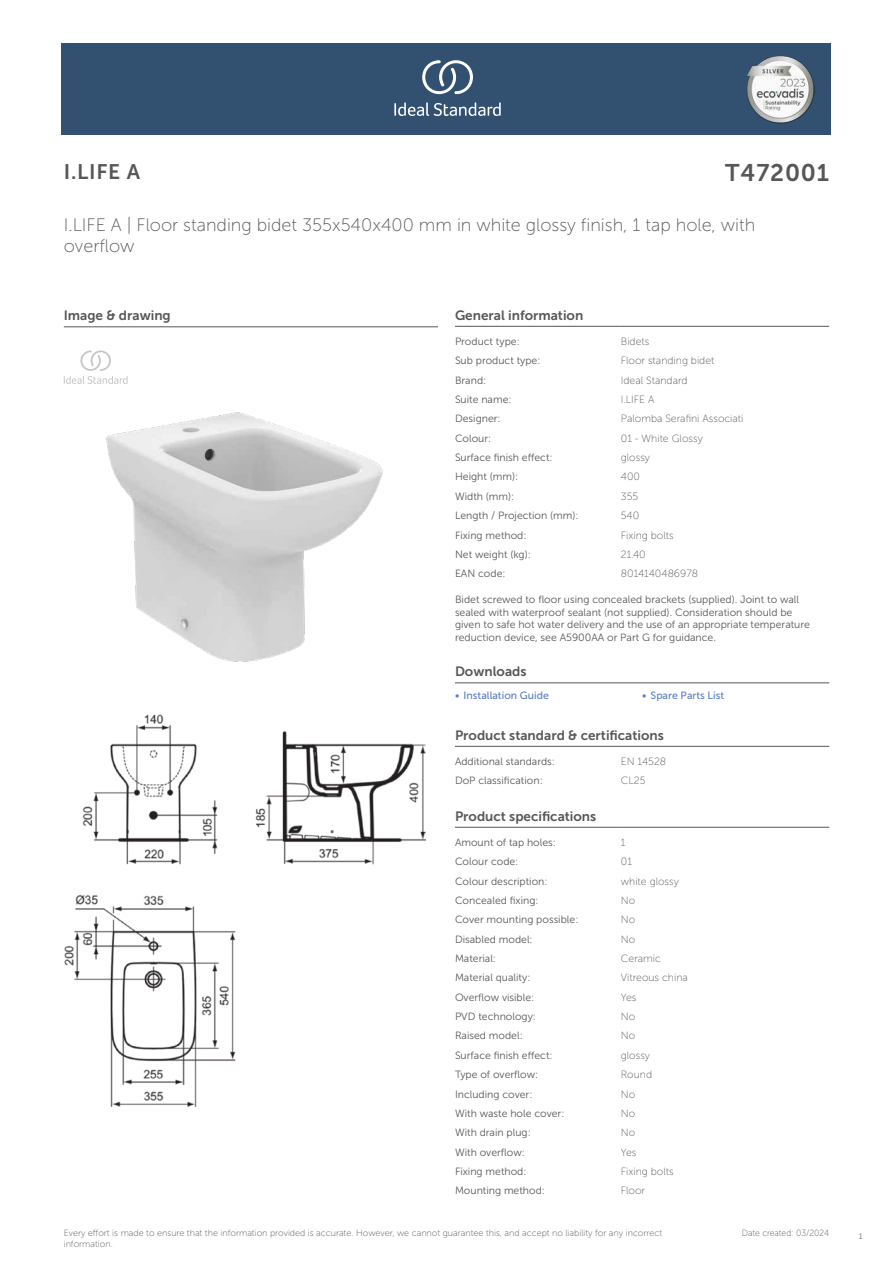
<style>
.page{position:relative;width:893px;height:1263px;background:#fff}
.page>*{position:absolute;margin:0;border:0;box-sizing:border-box;transform-origin:0 0}
.t1{font:24px "Museo Sans 700";letter-spacing:.035em;color:#575756}
.t2{font:21px "Museo Sans 700";color:#575756}
.t3{font:18px/21.6px "Museo Sans 100";color:#575756}
.t4{font:13.5px "Museo Sans 700";color:#575756}
.t5{font:10.5px/12.6px "Museo Sans 300";color:#575756}
.t6{font:10.5px "Museo Sans 100";color:#575756}
.t7{font:10.5px "Museo Sans 500";color:#5b7ebf}
.t8{font:9px/10.8px "Museo Sans 100";color:#575756}
.t9{font:9px "Museo Sans 100";color:#575756;scale:.95 1}
.t10{font:300 9px "Calibri";color:#575756;scale:.95 1}
</style>
<div class="page">
<div style="left:62px;top:43px;width:769px;height:91px;background:#325070"></div>
<hr style="left:455px;top:326px;width:166px;height:1px;background:#575756">
<hr style="left:621px;top:326px;width:208px;height:1px;background:#575756">
<hr style="left:455px;top:683px;width:187px;height:1px;background:#575756">
<hr style="left:642px;top:683px;width:187px;height:1px;background:#575756">
<hr style="left:455px;top:746px;width:166px;height:1px;background:#575756">
<hr style="left:621px;top:746px;width:208px;height:1px;background:#575756">
<hr style="left:455px;top:827px;width:166px;height:1px;background:#575756">
<hr style="left:621px;top:827px;width:208px;height:1px;background:#575756">
<img style="left:64px;top:714px;width:361px;height:392px">
<hr style="left:64px;top:327px;width:374px;height:1px;background:#575756">
<svg style="left:64px;top:350px;width:64px;height:34px"></svg>
<img style="left:107px;top:412px;width:275px;height:250px">
<svg style="left:394px;top:102px;width:107px;height:14px"></svg>
<svg style="left:422px;top:60px;width:51px;height:34px"></svg>
<img style="left:746px;top:56px;width:68px;height:67px">
<h2 class="t2" style="left:64px;top:160px;width:78px">I.LIFE A</h2>
<h1 class="t1" style="left:725px;top:160px;width:105px">T472001</h1>
<h3 class="t3" style="left:64px;top:214px;width:693px">I.LIFE A | Floor standing bidet 355x540x400 mm in white glossy finish, 1 tap hole, with overflow</h3>
<p class="t4" style="left:64px;top:308px;width:108px">Image &amp; drawing</p>
<p class="t4" style="left:455px;top:308px;width:130px">General information</p>
<p class="t5" style="left:455px;top:335px;width:66px">Product type:</p>
<p class="t6" style="left:621px;top:336px;width:30px">Bidets</p>
<p class="t5" style="left:455px;top:354px;width:87px">Sub product type:</p>
<p class="t6" style="left:621px;top:355px;width:95px">Floor standing bidet</p>
<p class="t5" style="left:455px;top:374px;width:33px">Brand:</p>
<p class="t6" style="left:621px;top:374px;width:68px">Ideal Standard</p>
<p class="t5" style="left:455px;top:393px;width:58px">Suite name:</p>
<p class="t6" style="left:621px;top:394px;width:35px">I.LIFE A</p>
<p class="t5" style="left:455px;top:413px;width:47px">Designer:</p>
<p class="t6" style="left:621px;top:413px;width:124px">Palomba Serafini Associati</p>
<p class="t5" style="left:455px;top:432px;width:38px">Colour:</p>
<p class="t6" style="left:621px;top:433px;width:83px">01 - White Glossy</p>
<p class="t5" style="left:455px;top:451px;width:99px">Surface finish effect:</p>
<p class="t6" style="left:621px;top:452px;width:31px">glossy</p>
<p class="t5" style="left:455px;top:471px;width:65px">Height (mm):</p>
<p class="t6" style="left:621px;top:471px;width:21px">400</p>
<p class="t5" style="left:455px;top:490px;width:61px">Width (mm):</p>
<p class="t6" style="left:621px;top:491px;width:19px">355</p>
<p class="t5" style="left:455px;top:509px;width:125px">Length / Projection (mm):</p>
<p class="t6" style="left:621px;top:510px;width:20px">540</p>
<p class="t5" style="left:455px;top:529px;width:73px">Fixing method:</p>
<p class="t6" style="left:621px;top:529px;width:54px">Fixing bolts</p>
<p class="t5" style="left:455px;top:548px;width:77px">Net weight (kg):</p>
<p class="t6" style="left:621px;top:549px;width:26px">21.40</p>
<p class="t5" style="left:455px;top:567px;width:52px">EAN code:</p>
<p class="t6" style="left:621px;top:568px;width:79px">8014140486978</p>
<p class="t5" style="left:455px;top:593px;width:356px">Bidet screwed to floor using concealed brackets (supplied). Joint to wall sealed with waterproof sealant (not supplied). Consideration should be given to safe hot water delivery and the use of an appropriate temperature reduction device, see A5900AA or Part G for guidance.</p>
<p class="t4" style="left:455px;top:664px;width:73px">Downloads</p>
<p class="t7" style="left:455px;top:690px;width:95px">• Installation Guide</p>
<p class="t7" style="left:642px;top:690px;width:84px">• Spare Parts List</p>
<p class="t4" style="left:455px;top:728px;width:210px">Product standard &amp; certifications</p>
<p class="t5" style="left:455px;top:755px;width:101px">Additional standards:</p>
<p class="t6" style="left:621px;top:756px;width:47px">EN 14528</p>
<p class="t5" style="left:455px;top:774px;width:89px">DoP classification:</p>
<p class="t6" style="left:621px;top:775px;width:26px">CL25</p>
<p class="t4" style="left:455px;top:809px;width:143px">Product specifications</p>
<p class="t5" style="left:455px;top:836px;width:102px">Amount of tap holes:</p>
<p class="t6" style="left:621px;top:837px;width:6px">1</p>
<p class="t5" style="left:455px;top:855px;width:65px">Colour code:</p>
<p class="t6" style="left:621px;top:856px;width:13px">01</p>
<p class="t5" style="left:455px;top:875px;width:94px">Colour description:</p>
<p class="t6" style="left:621px;top:875px;width:60px">white glossy</p>
<p class="t5" style="left:455px;top:894px;width:85px">Concealed fixing:</p>
<p class="t6" style="left:621px;top:895px;width:16px">No</p>
<p class="t5" style="left:455px;top:913px;width:125px">Cover mounting possible:</p>
<p class="t6" style="left:621px;top:914px;width:16px">No</p>
<p class="t5" style="left:455px;top:933px;width:79px">Disabled model:</p>
<p class="t6" style="left:621px;top:933px;width:16px">No</p>
<p class="t5" style="left:455px;top:952px;width:43px">Material:</p>
<p class="t6" style="left:621px;top:953px;width:42px">Ceramic</p>
<p class="t5" style="left:455px;top:971px;width:77px">Material quality:</p>
<p class="t6" style="left:621px;top:972px;width:69px">Vitreous china</p>
<p class="t5" style="left:455px;top:991px;width:81px">Overflow visible:</p>
<p class="t6" style="left:621px;top:991px;width:17px">Yes</p>
<p class="t5" style="left:455px;top:1010px;width:82px">PVD technology:</p>
<p class="t6" style="left:621px;top:1011px;width:16px">No</p>
<p class="t5" style="left:455px;top:1030px;width:69px">Raised model:</p>
<p class="t6" style="left:621px;top:1030px;width:16px">No</p>
<p class="t5" style="left:455px;top:1049px;width:99px">Surface finish effect:</p>
<p class="t6" style="left:621px;top:1050px;width:31px">glossy</p>
<p class="t5" style="left:455px;top:1068px;width:85px">Type of overflow:</p>
<p class="t6" style="left:621px;top:1069px;width:33px">Round</p>
<p class="t5" style="left:455px;top:1088px;width:79px">Including cover:</p>
<p class="t6" style="left:621px;top:1088px;width:16px">No</p>
<p class="t5" style="left:455px;top:1107px;width:111px">With waste hole cover:</p>
<p class="t6" style="left:621px;top:1108px;width:16px">No</p>
<p class="t5" style="left:455px;top:1126px;width:77px">With drain plug:</p>
<p class="t6" style="left:621px;top:1127px;width:16px">No</p>
<p class="t5" style="left:455px;top:1146px;width:71px">With overflow:</p>
<p class="t6" style="left:621px;top:1146px;width:17px">Yes</p>
<p class="t5" style="left:455px;top:1165px;width:73px">Fixing method:</p>
<p class="t6" style="left:621px;top:1166px;width:54px">Fixing bolts</p>
<p class="t5" style="left:455px;top:1184px;width:91px">Mounting method:</p>
<p class="t6" style="left:621px;top:1185px;width:26px">Floor</p>
<p class="t8" style="left:64px;top:1227px;width:600px">Every effort is made to ensure that the information provided is accurate. However, we cannot guarantee this, and accept no liability for any incorrect information.</p>
<p class="t9" style="left:742px;top:1228px;width:93px">Date created: 03/2024</p>
<p class="t10" style="left:858px;top:1230px;width:6px">1</p>
</div>
